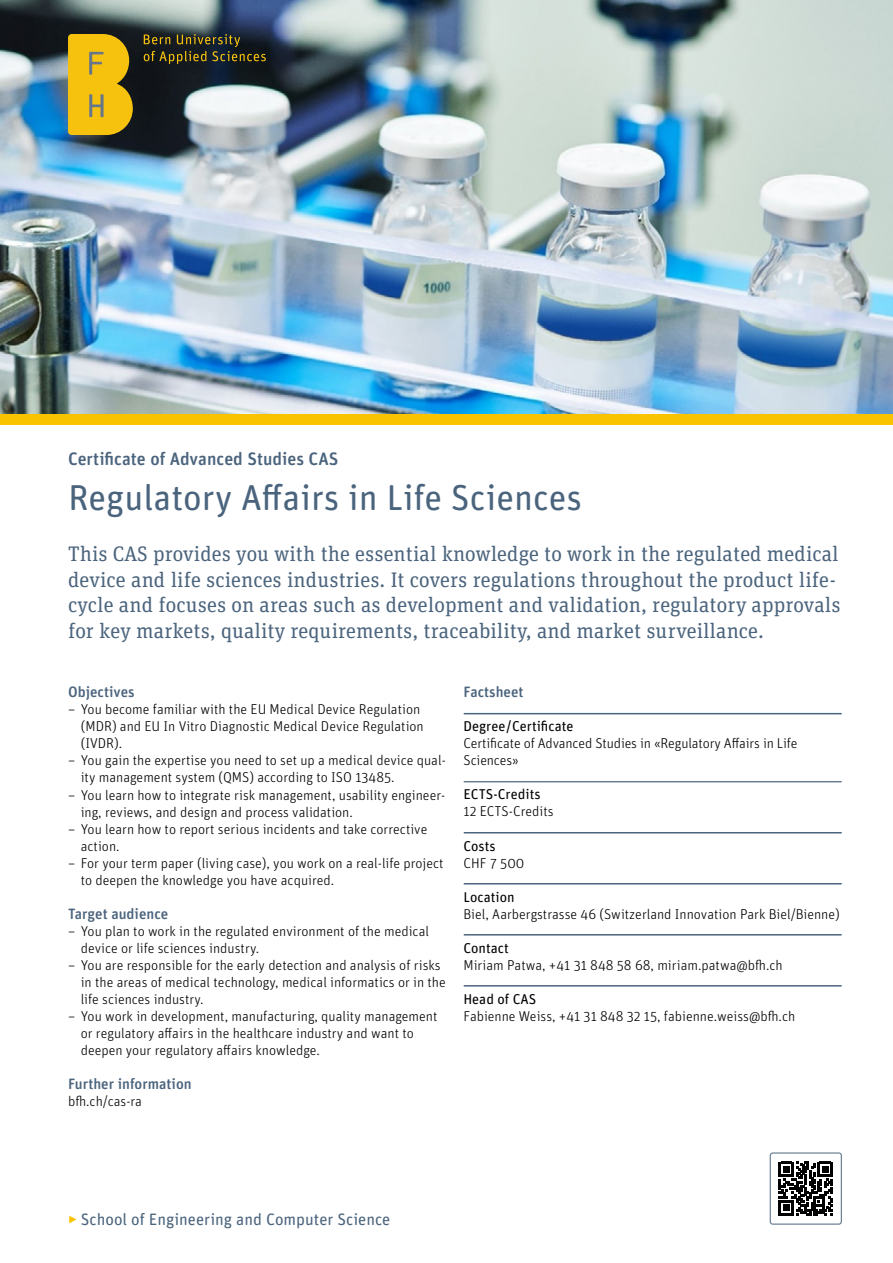
<style>
.page{position:relative;width:893px;height:1263px;background:#fff}
.page>*{position:absolute;margin:0;border:0;box-sizing:border-box;transform-origin:0 0}
.t1{font:36px "Unit Rounded Pro";color:#4b647d}
.t2{font:21px/25.5px "Unit Slab Pro";letter-spacing:.005em;color:#4b647d}
.t3{font:500 18px "Unit Rounded Pro";color:#4b647d}
.t4{font:16.5px "Unit Rounded Pro";color:#4b647d}
.t5{font:500 15px "Unit Rounded Pro";color:#4b647d}
.t6{font:300 14.25px/17px "Unit Rounded Pro";color:#000}
.t7{font:14.25px "Unit Rounded Pro";color:#000}
.s1{font-weight:300;color:#fac300}
</style>
<div class="page">
<img style="left:0;top:0;width:893px;height:415px">
<svg style="left:68px;top:34px;width:65px;height:101px;background:#d8ac14"></svg>
<svg style="left:144px;top:34px;width:122px;height:30px;background:#363420"></svg>
<div style="left:0;top:415px;width:893px;height:10px;background:#fac300"></div>
<hr style="left:464px;top:713px;width:377px;height:1px;background:#4b647d">
<hr style="left:464px;top:781px;width:377px;height:1px;background:#697d91">
<hr style="left:464px;top:832px;width:377px;height:1px;background:#4b647d">
<hr style="left:464px;top:883px;width:377px;height:1px;background:#4b647d">
<hr style="left:464px;top:934px;width:377px;height:1px;background:#4b647d">
<hr style="left:464px;top:985px;width:377px;height:1px;background:#4b647d">
<svg style="left:779px;top:1161px;width:54px;height:54px"></svg>
<div style="left:770px;top:1152px;width:72px;height:73px;border:1px solid #697d91;border-radius:3px"></div>
<p class="t3" style="left:68px;top:446px;width:272px">Certificate of Advanced Studies CAS</p>
<h1 class="t1" style="left:68px;top:473px;width:515px">Regulatory Affairs in Life Sciences</h1>
<p class="t2" style="left:68px;top:541px;width:774px">This CAS provides you with the essential knowledge to work in the regulated medical device and life sciences industries. It covers regulations throughout the product life&shy;cycle and focuses on areas such as development and validation, regulatory approvals for key markets, quality requirements, traceability, and market surveillance.</p>
<p class="t5" style="left:68px;top:682px;width:68px">Objectives</p>
<p class="t6" style="left:81px;top:701px;width:344px;text-indent:-13px">– You become familiar with the EU Medical Device Regulation (MDR) and EU In Vitro Diagnostic Medical Device Regulation (IVDR).</p>
<p class="t6" style="left:81px;top:752px;width:367px;text-indent:-13px">– You gain the expertise you need to set up a medical device qual&shy;ity management system (QMS) according to ISO 13485.</p>
<p class="t6" style="left:81px;top:786px;width:366px;text-indent:-13px">– You learn how to integrate risk management, usability engineer&shy;ing, reviews, and design and process validation.</p>
<p class="t6" style="left:81px;top:820px;width:348px;text-indent:-13px">– You learn how to report serious incidents and take corrective action.</p>
<p class="t6" style="left:81px;top:854px;width:364px;text-indent:-13px">– For your term paper (living case), you work on a real-life project to deepen the knowledge you have acquired.</p>
<p class="t5" style="left:68px;top:903px;width:102px">Target audience</p>
<p class="t6" style="left:81px;top:922px;width:350px;text-indent:-13px">– You plan to work in the regulated environment of the medical device or life sciences industry.</p>
<p class="t6" style="left:81px;top:956px;width:366px;text-indent:-13px">– You are responsible for the early detection and analysis of risks in the areas of medical technology, medical informatics or in the life sciences industry.</p>
<p class="t6" style="left:81px;top:1007px;width:358px;text-indent:-13px">– You work in development, manufacturing, quality management or regulatory affairs in the healthcare industry and want to deepen your regulatory affairs knowledge.</p>
<p class="t5" style="left:68px;top:1073px;width:125px">Further information</p>
<p class="t6" style="left:68px;top:1092px;width:76px">bfh.ch/cas-ra</p>
<p class="t5" style="left:463px;top:682px;width:62px">Factsheet</p>
<p class="t7" style="left:463px;top:717px;width:112px">Degree/Certificate</p>
<p class="t6" style="left:463px;top:735px;width:336px">Certificate of Advanced Studies in «Regulatory Affairs in Life<br>Sciences»</p>
<p class="t7" style="left:463px;top:785px;width:79px">ECTS-Credits</p>
<p class="t6" style="left:463px;top:803px;width:92px">12 ECTS-Credits</p>
<p class="t7" style="left:463px;top:836px;width:34px">Costs</p>
<p class="t6" style="left:463px;top:854px;width:62px">CHF 7 500</p>
<p class="t7" style="left:463px;top:887px;width:53px">Location</p>
<p class="t6" style="left:463px;top:905px;width:378px">Biel, Aarbergstrasse 46 (Switzerland Innovation Park Biel/Bienne)</p>
<p class="t7" style="left:463px;top:938px;width:47px">Contact</p>
<p class="t6" style="left:463px;top:956px;width:321px">Miriam Patwa, +41 31 848 58 68, miriam.patwa@bfh.ch</p>
<p class="t7" style="left:463px;top:989px;width:74px">Head of CAS</p>
<p class="t6" style="left:463px;top:1007px;width:333px">Fabienne Weiss, +41 31 848 32 15, fabienne.weiss@bfh.ch</p>
<p class="t4" style="left:68px;top:1207px;width:324px"><span class="s1">‣</span> School of Engineering and Computer Science</p>
</div>
